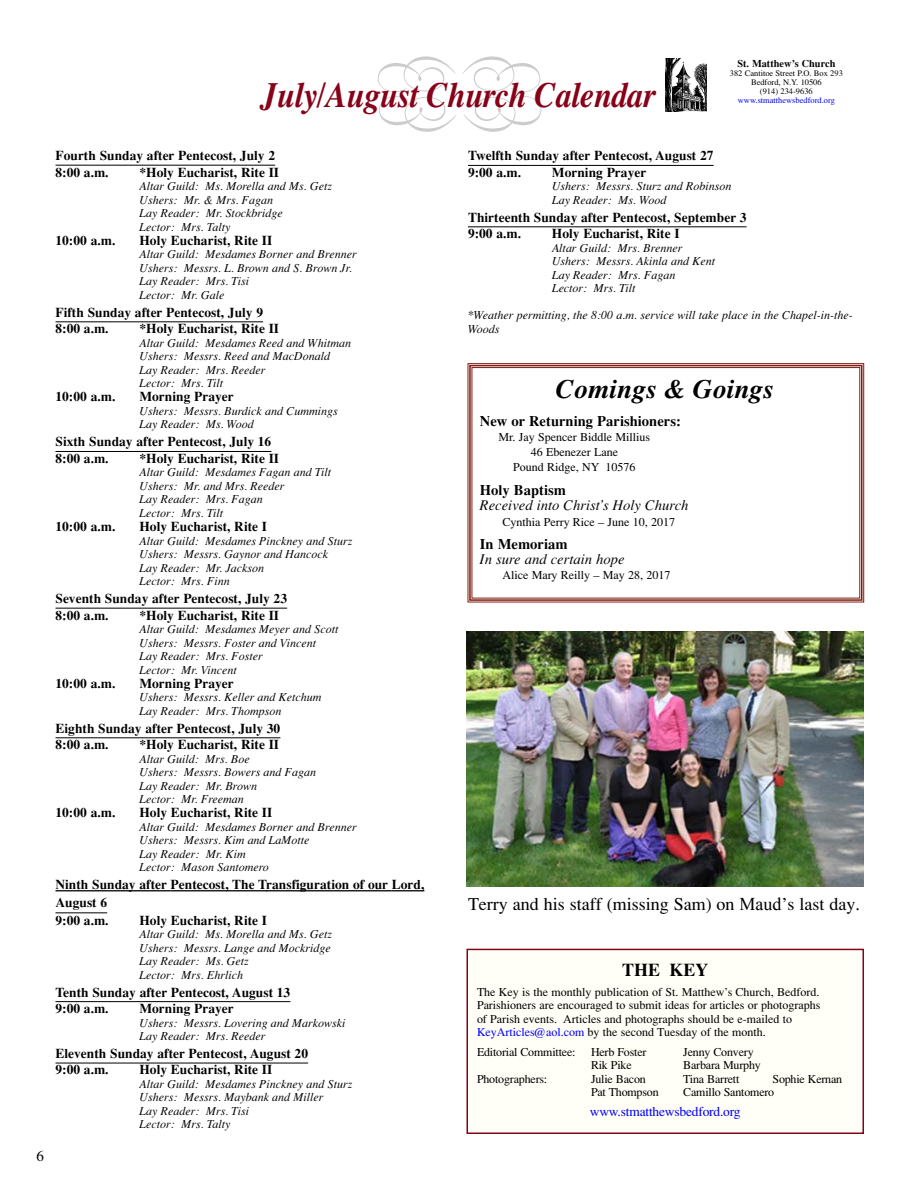
<style>
.page{position:relative;width:918px;height:1188px;background:#fff}
.page>*{position:absolute;margin:0;border:0;box-sizing:border-box;transform-origin:0 0}
.t1{font:italic 700 36px "Times";letter-spacing:-.015em;color:#870118;scale:.9 1}
.t2{font:italic 700 27px "Times";color:#000}
.t3{font:18px "Times";color:#000}
.t4{font:700 18px "Times";color:#000}
.t5{font:15px "Times";color:#000}
.t6{font:italic 14.7px "Times";color:#000}
.t7{font:700 14.7px "Times";color:#000}
.t8{font:700 13.5px/16.4px "Times";color:#000}
.t9{font:13.5px "Times";letter-spacing:-.015em;color:#00f}
.t10{font:italic 12px/13.5px "Times";color:#000}
.t11{font:12px/13.5px "Times";color:#000;text-align:center}
.t12{font:700 10.35px "Times";color:#000}
.t13{font:8.4px/9px "Times";color:#000;text-align:center}
.t14{font:8.4px "Times";color:#00f}
.s1{font-family:"Times New Roman"}
.s2{color:#00f}
</style>
<div class="page">
<hr style="left:468px;top:165px;width:246px;height:1px;background:#000">
<hr style="left:468px;top:226px;width:279px;height:1px;background:#000">
<svg style="left:378px;top:56px;width:163px;height:76px"></svg>
<hr style="left:56px;top:165px;width:219px;height:1px;background:#000">
<hr style="left:56px;top:321px;width:207px;height:1px;background:#000">
<hr style="left:56px;top:451px;width:215px;height:1px;background:#000">
<hr style="left:56px;top:608px;width:231px;height:1px;background:#000">
<hr style="left:56px;top:737px;width:224px;height:1px;background:#000">
<hr style="left:56px;top:890px;width:111px;height:1px;background:#000">
<hr style="left:171px;top:890px;width:61px;height:1px;background:#000">
<svg style="left:232px;top:890px;width:34px;height:1px"></svg>
<hr style="left:266px;top:890px;width:122px;height:1px;background:#000">
<hr style="left:392px;top:890px;width:32px;height:1px;background:#000">
<hr style="left:56px;top:912px;width:51px;height:1px;background:#000">
<hr style="left:56px;top:1001px;width:234px;height:1px;background:#000">
<hr style="left:56px;top:1063px;width:252px;height:1px;background:#000">
<img style="left:666px;top:58px;width:41px;height:53px">
<div style="left:468px;top:363px;width:396px;height:239px;border:1px solid #801d11"></div>
<div style="left:469px;top:365px;width:393px;height:236px;border:2px solid #801d11"></div>
<div style="left:472px;top:367px;width:388px;height:231px;border:1px solid #801d11"></div>
<div style="left:467px;top:949px;width:396px;height:184px;background:#fffef7"></div>
<div style="left:466px;top:949px;width:398px;height:185px;border:2px solid #870118"></div>
<img style="left:466px;top:631px;width:397px;height:255px">
<h1 class="t1" style="left:261px;top:82px;width:439px">July/August Church Calendar</h1>
<p class="t12" style="left:737px;top:59px;width:100px">St. Matthew’s Church</p>
<p class="t13" style="left:730px;top:69px;width:115px">382 Cantitoe Street P.O. Box 293<br>Bedford, N.Y. 10506<br>(914) 234-9636</p>
<p class="t14" style="left:738px;top:97px;width:99px">www.stmatthewsbedford.org</p>
<p class="t5" style="left:36px;top:1151px;width:9px">6</p>
<p class="t8" style="left:56px;top:149px;width:221px">Fourth Sunday after Pentecost, July 2<br>8:00 a.m.</p>
<p class="t8" style="left:139px;top:165px;width:141px">*Holy Eucharist, Rite II</p>
<p class="t10" style="left:140px;top:180px;width:194px">Altar Guild: Ms. Morella and Ms. Getz<br>Ushers: Mr. &amp; Mrs. Fagan<br>Lay Reader: Mr. Stockbridge<br>Lector: Mrs. Talty</p>
<p class="t8" style="left:56px;top:233px;width:61px">10:00 a.m.</p>
<p class="t8" style="left:139px;top:233px;width:134px">Holy Eucharist, Rite II</p>
<p class="t10" style="left:140px;top:249px;width:219px">Altar Guild: Mesdames Borner and Brenner<br>Ushers: Messrs. L. Brown and S. Brown Jr.<br>Lay Reader: Mrs. Tisi<br>Lector: Mr. Gale</p>
<p class="t8" style="left:56px;top:305px;width:209px">Fifth Sunday after Pentecost, July 9<br>8:00 a.m.</p>
<p class="t8" style="left:139px;top:322px;width:141px">*Holy Eucharist, Rite II</p>
<p class="t10" style="left:140px;top:337px;width:213px">Altar Guild: Mesdames Reed and Whitman<br>Ushers: Messrs. Reed and MacDonald<br>Lay Reader: Mrs. Reeder<br>Lector: Mrs. Tilt</p>
<p class="t8" style="left:56px;top:390px;width:61px">10:00 a.m.</p>
<p class="t8" style="left:139px;top:390px;width:96px">Morning Prayer</p>
<p class="t10" style="left:140px;top:405px;width:200px">Ushers: Messrs. Burdick and Cummings<br>Lay Reader: Ms. Wood</p>
<p class="t8" style="left:56px;top:435px;width:217px">Sixth Sunday after Pentecost, July 16<br>8:00 a.m.</p>
<p class="t8" style="left:139px;top:451px;width:141px">*Holy Eucharist, Rite II</p>
<p class="t10" style="left:140px;top:467px;width:193px">Altar Guild: Mesdames Fagan and Tilt<br>Ushers: Mr. and Mrs. Reeder<br>Lay Reader: Mrs. Fagan<br>Lector: Mrs. Tilt</p>
<p class="t8" style="left:56px;top:520px;width:61px">10:00 a.m.</p>
<p class="t8" style="left:139px;top:520px;width:129px">Holy Eucharist, Rite I</p>
<p class="t10" style="left:140px;top:535px;width:215px">Altar Guild: Mesdames Pinckney and Sturz<br>Ushers: Messrs. Gaynor and Hancock<br>Lay Reader: Mr. Jackson<br>Lector: Mrs. Finn</p>
<p class="t8" style="left:56px;top:592px;width:233px">Seventh Sunday after Pentecost, July 23<br>8:00 a.m.</p>
<p class="t8" style="left:139px;top:608px;width:141px">*Holy Eucharist, Rite II</p>
<p class="t10" style="left:140px;top:623px;width:201px">Altar Guild: Mesdames Meyer and Scott<br>Ushers: Messrs. Foster and Vincent<br>Lay Reader: Mrs. Foster<br>Lector: Mr. Vincent</p>
<p class="t8" style="left:56px;top:676px;width:61px">10:00 a.m.</p>
<p class="t8" style="left:139px;top:676px;width:96px">Morning Prayer</p>
<p class="t10" style="left:140px;top:692px;width:184px">Ushers: Messrs. Keller and Ketchum<br>Lay Reader: Mrs. Thompson</p>
<p class="t8" style="left:56px;top:721px;width:226px">Eighth Sunday after Pentecost, July 30<br>8:00 a.m.</p>
<p class="t8" style="left:139px;top:738px;width:141px">*Holy Eucharist, Rite II</p>
<p class="t10" style="left:140px;top:753px;width:178px">Altar Guild: Mrs. Boe<br>Ushers: Messrs. Bowers and Fagan<br>Lay Reader: Mr. Brown<br>Lector: Mr. Freeman</p>
<p class="t8" style="left:56px;top:806px;width:61px">10:00 a.m.</p>
<p class="t8" style="left:139px;top:806px;width:134px">Holy Eucharist, Rite II</p>
<p class="t10" style="left:140px;top:821px;width:219px">Altar Guild: Mesdames Borner and Brenner<br>Ushers: Messrs. Kim and LaMotte<br>Lay Reader: Mr. Kim<br>Lector: Mason Santomero</p>
<p class="t8" style="left:56px;top:877px;width:370px;line-height:17.5px">Ninth Sunday after Pentecost, The Transfiguration of our Lord,<br>August 6<br>9:00 a.m.</p>
<p class="t8" style="left:139px;top:913px;width:129px">Holy Eucharist, Rite I</p>
<p class="t10" style="left:140px;top:928px;width:194px">Altar Guild: Ms. Morella and Ms. Getz<br>Ushers: Messrs. Lange and Mockridge<br>Lay Reader: Ms. Getz<br>Lector: Mrs. Ehrlich</p>
<p class="t8" style="left:56px;top:985px;width:236px">Tenth Sunday after Pentecost, August 13<br>9:00 a.m.</p>
<p class="t8" style="left:139px;top:1002px;width:96px">Morning Prayer</p>
<p class="t10" style="left:140px;top:1017px;width:208px">Ushers: Messrs. Lovering and Markowski<br>Lay Reader: Mrs. Reeder</p>
<p class="t8" style="left:56px;top:1047px;width:254px">Eleventh Sunday after Pentecost, August 20<br>9:00 a.m.</p>
<p class="t8" style="left:139px;top:1063px;width:134px">Holy Eucharist, Rite II</p>
<p class="t10" style="left:140px;top:1078px;width:215px">Altar Guild: Mesdames Pinckney and Sturz<br>Ushers: Messrs. Maybank and Miller<br>Lay Reader: Mrs. Tisi<br>Lector: Mrs. Talty</p>
<p class="t8" style="left:468px;top:149px;width:247px">Twelfth Sunday after Pentecost, August 27<br>9:00 a.m.</p>
<p class="t8" style="left:552px;top:165px;width:96px">Morning Prayer</p>
<p class="t10" style="left:552px;top:181px;width:181px">Ushers: Messrs. Sturz and Robinson<br>Lay Reader: Ms. Wood</p>
<p class="t8" style="left:468px;top:210px;width:280px">Thirteenth Sunday after Pentecost, September 3<br>9:00 a.m.</p>
<p class="t8" style="left:552px;top:227px;width:129px">Holy Eucharist, Rite I</p>
<p class="t10" style="left:552px;top:242px;width:165px">Altar Guild: Mrs. Brenner<br>Ushers: Messrs. Akinla and Kent<br>Lay Reader: Mrs. Fagan<br>Lector: Mrs. Tilt</p>
<p class="t10" style="left:468px;top:310px;width:386px">*Weather permitting, the 8:00 a.m. service will take place in the Chapel-in-the-<br>Woods</p>
<h2 class="t2" style="left:556px;top:380px;width:219px">Comings &amp; Goings</h2>
<p class="t7" style="left:480px;top:415px;width:203px">New or Returning Parishioners:</p>
<p class="t11" style="left:499px;top:430px;width:153px;line-height:15px">Mr. Jay Spencer Biddle Millius<br>46 Ebenezer Lane<br>Pound Ridge, NY 10576</p>
<p class="t7" style="left:480px;top:485px;width:88px">Holy Baptism</p>
<p class="t6" style="left:480px;top:500px;width:210px">Received into Christ’s Holy Church</p>
<p class="t11" style="left:502px;top:517px;width:174px">Cynthia Perry Rice – June 10, 2017</p>
<p class="t7" style="left:480px;top:538px;width:89px">In Memoriam</p>
<p class="t6" style="left:480px;top:553px;width:146px">In sure and certain hope</p>
<p class="t11" style="left:502px;top:570px;width:170px">Alice Mary Reilly – May 28, 2017</p>
<h3 class="t3" style="left:468px;top:898px;width:393px">Terry and his staff (missing Sam) on <span class="s1">Maud</span>’s last day.</h3>
<h3 class="t4" style="left:622px;top:964px;width:88px">THE KEY</h3>
<p class="t11" style="left:477px;top:986px;width:345px;text-align:left">The Key is the monthly publication of St. Matthew’s Church, Bedford.<br>Parishioners are encouraged to submit ideas for articles or photographs of Parish events. Articles and photographs should be e-mailed to <span class="s2">KeyArticles@aol.com</span> by the second Tuesday of the month.</p>
<p class="t11" style="left:477px;top:1046px;width:100px">Editorial Committee:</p>
<p class="t11" style="left:591px;top:1046px;width:57px">Herb Foster</p>
<p class="t11" style="left:683px;top:1046px;width:72px">Jenny Convery</p>
<p class="t11" style="left:591px;top:1060px;width:42px">Rik Pike</p>
<p class="t11" style="left:683px;top:1060px;width:79px">Barbara Murphy</p>
<p class="t11" style="left:477px;top:1073px;width:72px">Photographers:</p>
<p class="t11" style="left:591px;top:1073px;width:56px">Julie Bacon</p>
<p class="t11" style="left:683px;top:1073px;width:58px">Tina Barrett</p>
<p class="t11" style="left:773px;top:1073px;width:71px">Sophie Kernan</p>
<p class="t11" style="left:591px;top:1087px;width:69px">Pat Thompson</p>
<p class="t11" style="left:683px;top:1087px;width:93px">Camillo Santomero</p>
<p class="t9" style="left:590px;top:1106px;width:152px">www.stmatthewsbedford.org</p>
</div>
